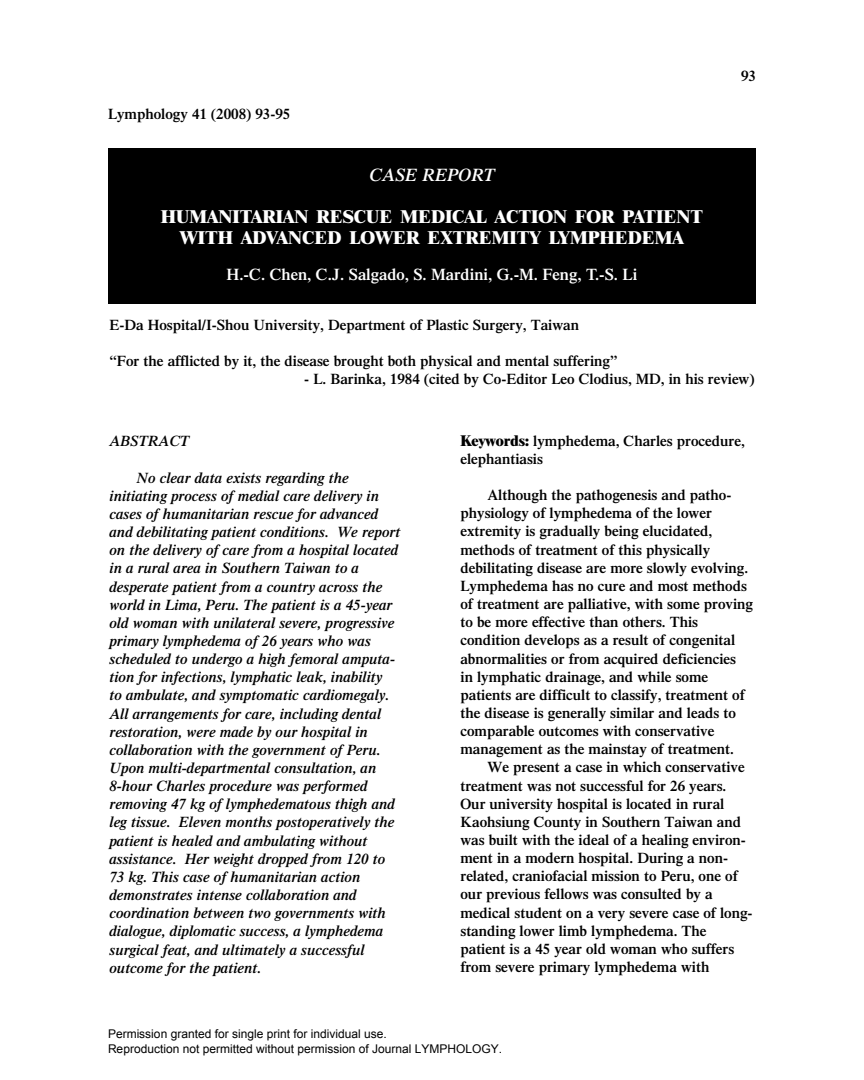
<style>
.page{position:relative;width:864px;height:1080px;background:#fff}
.page>*{position:absolute;margin:0;border:0;box-sizing:border-box;transform-origin:0 0}
.t1{font:800 18px/21px "Times";color:#fff;text-align:center}
.t2{font:italic 600 18px "Times";color:#fff}
.t3{font:600 16.5px "Times";color:#fff}
.t4{font:600 15px/18.1px "Times";color:#000}
.t5{font:italic 600 15px/18.1px "Times";color:#000}
.t6{font:12px/14.4px "Arial";color:#000}
.s1{font-weight:800}
</style>
<div class="page">
<div style="left:108px;top:148px;width:648px;height:156px;background:#000"></div>
<p class="t4" style="left:108px;top:106px;width:184px">Lymphology 41 (2008) 93-95</p>
<p class="t4" style="left:741px;top:68px;width:16px">93</p>
<p class="t2" style="left:369px;top:168px;width:127px">CASE REPORT</p>
<p class="t1" style="left:161px;top:208px;width:544px">HUMANITARIAN RESCUE MEDICAL ACTION FOR PATIENT<br>WITH ADVANCED LOWER EXTREMITY LYMPHEDEMA</p>
<p class="t3" style="left:227px;top:269px;width:412px">H.-C. Chen, C.J. Salgado, S. Mardini, G.-M. Feng, T.-S. Li</p>
<p class="t4" style="left:110px;top:317px;width:471px">E-Da Hospital/I-Shou University, Department of Plastic Surgery, Taiwan</p>
<p class="t4" style="left:110px;top:353px;width:510px">“For the afflicted by it, the disease brought both physical and mental suffering”</p>
<p class="t4" style="left:304px;top:371px;width:452px">- L. Barinka, 1984 (cited by Co-Editor Leo Clodius, MD, in his review)</p>
<p class="t5" style="left:110px;top:433px;width:81px">ABSTRACT</p>
<p class="t5" style="left:110px;top:470px;width:292px;text-indent:27px">No clear data exists regarding the initiating process of medial care delivery in cases of humanitarian rescue for advanced and debilitating patient conditions. We report on the delivery of care from a hospital located in a rural area in Southern Taiwan to a desperate patient from a country across the world in Lima, Peru. The patient is a 45-year old woman with unilateral severe, progressive primary lymphedema of 26 years who was scheduled to undergo a high femoral amputa&shy;tion for infections, lymphatic leak, inability<br>to ambulate, and symptomatic cardiomegaly.<br>All arrangements for care, including dental restoration, were made by our hospital in collaboration with the government of Peru.<br>Upon multi-departmental consultation, an 8-hour Charles procedure was performed removing 47 kg of lymphedematous thigh and leg tissue. Eleven months postoperatively the patient is healed and ambulating without assistance. Her weight dropped from 120 to 73 kg. This case of humanitarian action demonstrates intense collaboration and coordination between two governments with dialogue, diplomatic success, a lymphedema surgical feat, and ultimately a successful outcome for the patient.</p>
<p class="t4" style="left:460px;top:433px;width:286px"><span class="s1">Keywords:</span> lymphedema, Charles procedure, elephantiasis</p>
<p class="t4" style="left:460px;top:487px;width:294px;text-indent:27px">Although the pathogenesis and patho&shy;physiology of lymphedema of the lower extremity is gradually being elucidated, methods of treatment of this physically debilitating disease are more slowly evolving.<br>Lymphedema has no cure and most methods of treatment are palliative, with some proving to be more effective than others. This condition develops as a result of congenital abnormalities or from acquired deficiencies<br>in lymphatic drainage, and while some patients are difficult to classify, treatment of the disease is generally similar and leads to comparable outcomes with conservative management as the mainstay of treatment.</p>
<p class="t4" style="left:460px;top:760px;width:294px;text-indent:27px">We present a case in which conservative treatment was not successful for 26 years.<br>Our university hospital is located in rural Kaohsiung County in Southern Taiwan and was built with the ideal of a healing environ&shy;ment in a modern hospital. During a non&shy;related, craniofacial mission to Peru, one of our previous fellows was consulted by a medical student on a very severe case of long&shy;standing lower limb lymphedema. The patient is a 45 year old woman who suffers from severe primary lymphedema with</p>
<p class="t6" style="left:108px;top:1027px;width:396px">Permission granted for single print for individual use.<br>Reproduction not permitted without permission of Journal LYMPHOLOGY.</p>
</div>
